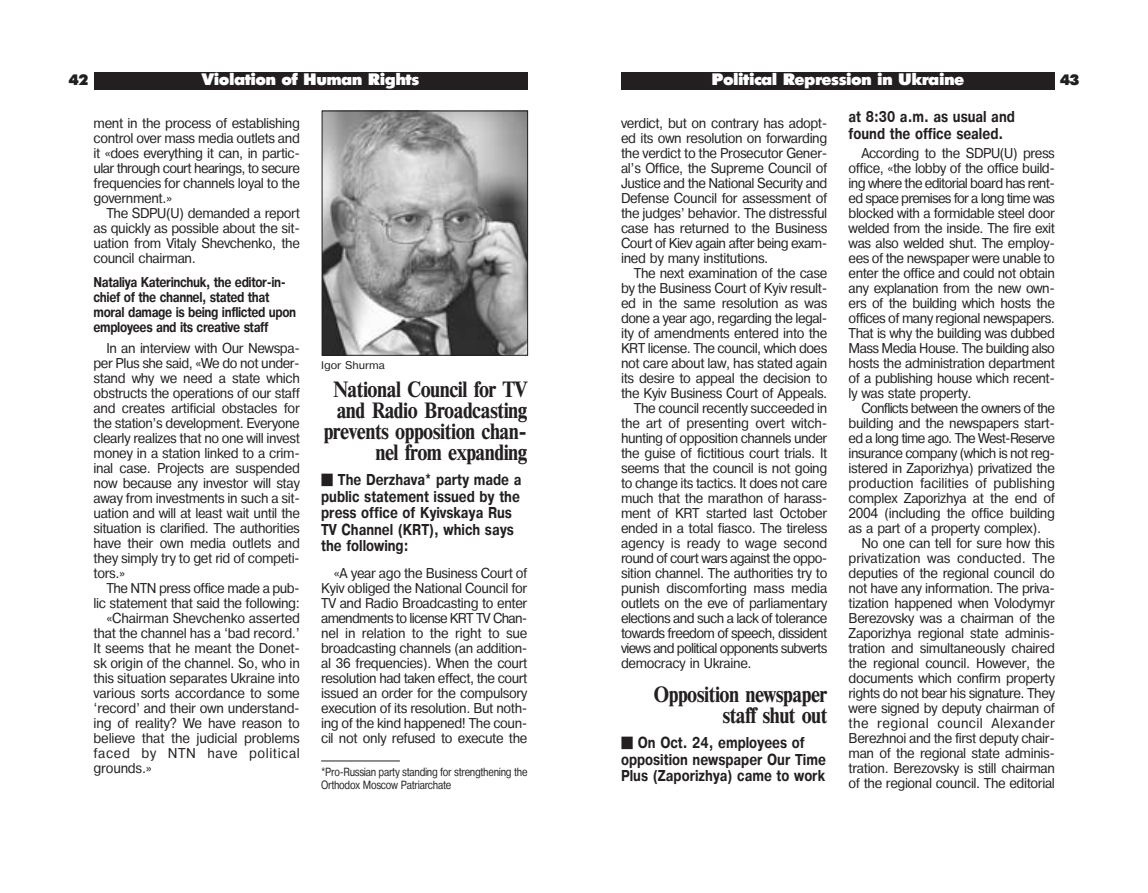
<style>
.page{position:relative;width:1148px;height:893px;background:#fff}
.page>*{position:absolute;margin:0;border:0;box-sizing:border-box;transform-origin:0 0}
.t1{font:700 21px/21px "Times ET";letter-spacing:-.025em;color:#231f20;text-align:right;scale:.9 1}
.t2{font:700 16.5px "Futuris Extra";letter-spacing:-.035em;color:#fff}
.t3{font:700 15px/16.5px "Pragmatica";color:#231f20;scale:.8 1}
.t4{font:700 15px "Futuris Extra";color:#231f20}
.t5{font:13.5px/15px "Pragmatica";letter-spacing:-.03em;color:#231f20;text-align:justify;scale:.92 1}
.t6{font:700 13.5px/15px "Pragmatica";letter-spacing:-.035em;color:#231f20;scale:.8 1}
.t7{font:13.5px "Pragmatica";letter-spacing:-.05em;color:#231f20;scale:.92 1}
.t8{font:13.5px "Pragmatica";letter-spacing:-.06em;color:#231f20;scale:.92 1}
.t9{font:13.5px "Pragmatica";letter-spacing:-.01em;color:#231f20;scale:.92 1}
.t10{font:13.5px "Pragmatica";letter-spacing:.045em;color:#231f20;scale:.92 1}
.t11{font:11.25px/12.8px "Pragmatica";letter-spacing:-.03em;color:#231f20;scale:.8 1}
.t12{font:10.5px "Pragmatica";color:#231f20}
</style>
<div class="page">
<div style="left:621px;top:72px;width:433px;height:17px;background:#231f20"></div>
<div style="left:94px;top:72px;width:433px;height:17px;background:#231f20"></div>
<hr style="left:321px;top:760px;width:79px;height:1px;background:#231f20">
<img style="left:324px;top:113px;width:202px;height:240px">
<div style="left:322px;top:111px;width:206px;height:244px;border:1px solid #231f20"></div>
<p class="t4" style="left:69px;top:74px;width:21px">42</p>
<p class="t2" style="left:202px;top:73px;width:219px">Violation of Human Rights</p>
<p class="t5" style="left:94px;top:117px;width:226px">ment in the process of establishing control over mass media outlets and it «does everything it can, in partic&shy;ular through court hearings, to secure frequencies for channels loyal to the government.»</p>
<p class="t5" style="left:94px;top:207px;width:226px;text-indent:13px">The SDPU(U) demanded a report as quickly as possible about the sit&shy;uation from Vitaly Shevchenko, the council chairman.</p>
<p class="t6" style="left:94px;top:275px;width:255px">Nataliya Katerinchuk, the editor-in&shy;chief of the channel, stated that moral damage is being inflicted upon employees and its creative staff</p>
<p class="t5" style="left:94px;top:342px;width:226px;text-indent:13px">In an interview with Our Newspa&shy;per Plus she said, «We do not under&shy;stand why we need a state which obstructs the operations of our staff and creates artificial obstacles for the station’s development. Everyone clearly realizes that no one will invest money in a station linked to a crim&shy;inal case. Projects are suspended now because any investor will stay away from investments in such a sit&shy;uation and will at least wait until the situation is clarified. The authorities have their own media outlets and they simply try to get rid of competi&shy;tors.»</p>
<p class="t5" style="left:106px;top:582px;width:212px">The NTN press office made a pub-</p>
<p class="t5" style="left:94px;top:597px;width:226px">lic statement that said the following:</p>
<p class="t5" style="left:106px;top:612px;width:212px">«Chairman Shevchenko asserted</p>
<p class="t5" style="left:94px;top:627px;width:226px">that the channel has a ‘bad record.’</p>
<p class="t5" style="left:94px;top:642px;width:226px">It seems that he meant the Donet-</p>
<p class="t5" style="left:94px;top:657px;width:226px">sk origin of the channel. So, who in</p>
<p class="t5" style="left:94px;top:672px;width:226px">this situation separates Ukraine into</p>
<p class="t5" style="left:94px;top:687px;width:226px">various sorts accordance to some</p>
<p class="t5" style="left:94px;top:702px;width:226px">‘record’ and their own understand-</p>
<p class="t5" style="left:94px;top:717px;width:226px">ing of reality? We have reason to</p>
<p class="t5" style="left:94px;top:732px;width:226px">believe that the judicial problems</p>
<p class="t10" style="left:94px;top:748px;width:226px">faced by NTN have political</p>
<p class="t5" style="left:94px;top:762px;width:65px">grounds.»</p>
<p class="t12" style="left:321px;top:361px;width:65px">Igor Shurma</p>
<h1 class="t1" style="left:324px;top:381px;width:228px">National Council for TV and Radio Broadcasting prevents opposition chan&shy;nel from expanding</h1>
<p class="t3" style="left:321px;top:472px;width:252px;text-indent:17px">The Derzhava* party made a public statement issued by the press office of Kyivskaya Rus<br>TV Channel (KRT), which says the following:</p>
<p class="t5" style="left:321px;top:567px;width:226px;text-indent:13px">«A year ago the Business Court of Kyiv obliged the National Council for TV and Radio Broadcasting to enter amendments to license KRT TV Chan&shy;nel in relation to the right to sue broadcasting channels (an addition&shy;al 36 frequencies). When the court resolution had taken effect, the court issued an order for the compulsory execution of its resolution. But noth&shy;ing of the kind happened! The coun&shy;cil not only refused to execute the</p>
<p class="t11" style="left:321px;top:766px;width:259px">*Pro-Russian party standing for strengthening the<br>Orthodox Moscow Patriarchate</p>
<p class="t2" style="left:711px;top:73px;width:254px">Political Repression in Ukraine</p>
<p class="t4" style="left:1060px;top:73px;width:21px">43</p>
<p class="t5" style="left:621px;top:117px;width:226px">verdict, but on contrary has adopt&shy;ed its own resolution on forwarding the verdict to the Prosecutor Gener&shy;al’s Office, the Supreme Council of Justice and the National Security and Defense Council for assessment of the judges’ behavior. The distressful case has returned to the Business Court of Kiev again after being exam&shy;ined by many institutions.</p>
<p class="t5" style="left:634px;top:267px;width:212px">The next examination of the case</p>
<p class="t5" style="left:621px;top:282px;width:226px">by the Business Court of Kyiv result-</p>
<p class="t5" style="left:621px;top:297px;width:226px">ed in the same resolution as was</p>
<p class="t5" style="left:621px;top:312px;width:226px">done a year ago, regarding the legal-</p>
<p class="t5" style="left:621px;top:327px;width:226px">ity of amendments entered into the</p>
<p class="t5" style="left:621px;top:342px;width:226px">KRT license. The council, which does</p>
<p class="t5" style="left:621px;top:357px;width:226px">not care about law, has stated again</p>
<p class="t5" style="left:621px;top:372px;width:226px">its desire to appeal the decision to</p>
<p class="t5" style="left:621px;top:387px;width:226px">the Kyiv Business Court of Appeals.</p>
<p class="t5" style="left:634px;top:402px;width:212px">The council recently succeeded in</p>
<p class="t5" style="left:621px;top:417px;width:226px">the art of presenting overt witch-</p>
<p class="t5" style="left:621px;top:432px;width:226px">hunting of opposition channels under</p>
<p class="t5" style="left:621px;top:447px;width:226px">the guise of fictitious court trials. It</p>
<p class="t5" style="left:621px;top:462px;width:226px">seems that the council is not going</p>
<p class="t5" style="left:621px;top:477px;width:226px">to change its tactics. It does not care</p>
<p class="t5" style="left:621px;top:492px;width:226px">much that the marathon of harass-</p>
<p class="t5" style="left:621px;top:507px;width:226px">ment of KRT started last October</p>
<p class="t5" style="left:621px;top:522px;width:226px">ended in a total fiasco. The tireless</p>
<p class="t9" style="left:621px;top:538px;width:226px">agency is ready to wage second</p>
<p class="t7" style="left:621px;top:553px;width:226px">round of court wars against the oppo-</p>
<p class="t5" style="left:621px;top:567px;width:226px">sition channel. The authorities try to</p>
<p class="t5" style="left:621px;top:582px;width:226px">punish discomforting mass media</p>
<p class="t5" style="left:621px;top:597px;width:226px">outlets on the eve of parliamentary</p>
<p class="t7" style="left:621px;top:613px;width:226px">elections and such a lack of tolerance</p>
<p class="t7" style="left:621px;top:628px;width:226px">towards freedom of speech, dissident</p>
<p class="t8" style="left:621px;top:643px;width:226px">views and political opponents subverts</p>
<p class="t5" style="left:621px;top:657px;width:143px">democracy in Ukraine.</p>
<h1 class="t1" style="left:653px;top:686px;width:195px">Opposition newspaper staff shut out</h1>
<p class="t3" style="left:621px;top:735px;width:257px;text-align:center">On Oct. 24, employees of opposition newspaper Our Time<br>Plus (Zaporizhya) came to work</p>
<p class="t3" style="left:848px;top:110px;width:209px">at 8:30 a.m. as usual and found the office sealed.</p>
<p class="t5" style="left:848px;top:147px;width:226px;text-indent:13px">According to the SDPU(U) press office, «the lobby of the office build&shy;ing where the editorial board has rent&shy;ed space premises for a long time was blocked with a formidable steel door welded from the inside. The fire exit was also welded shut. The employ&shy;ees of the newspaper were unable to enter the office and could not obtain any explanation from the new own&shy;ers of the building which hosts the offices of many regional newspapers.<br>That is why the building was dubbed Mass Media House. The building also hosts the administration department of a publishing house which recent&shy;ly was state property.</p>
<p class="t5" style="left:848px;top:402px;width:226px;text-indent:13px">Conflicts between the owners of the building and the newspapers start&shy;ed a long time ago. The West-Reserve insurance company (which is not reg&shy;istered in Zaporizhya) privatized the production facilities of publishing complex Zaporizhya at the end of 2004 (including the office building as a part of a property complex).</p>
<p class="t5" style="left:848px;top:537px;width:226px;text-indent:13px">No one can tell for sure how this privatization was conducted. The deputies of the regional council do not have any information. The priva&shy;tization happened when Volodymyr Berezovsky was a chairman of the Zaporizhya regional state adminis&shy;tration and simultaneously chaired the regional council. However, the documents which confirm property rights do not bear his signature. They were signed by deputy chairman of the regional council Alexander Berezhnoi and the first deputy chair&shy;man of the regional state adminis&shy;tration. Berezovsky is still chairman of the regional council. The editorial</p>
</div>
